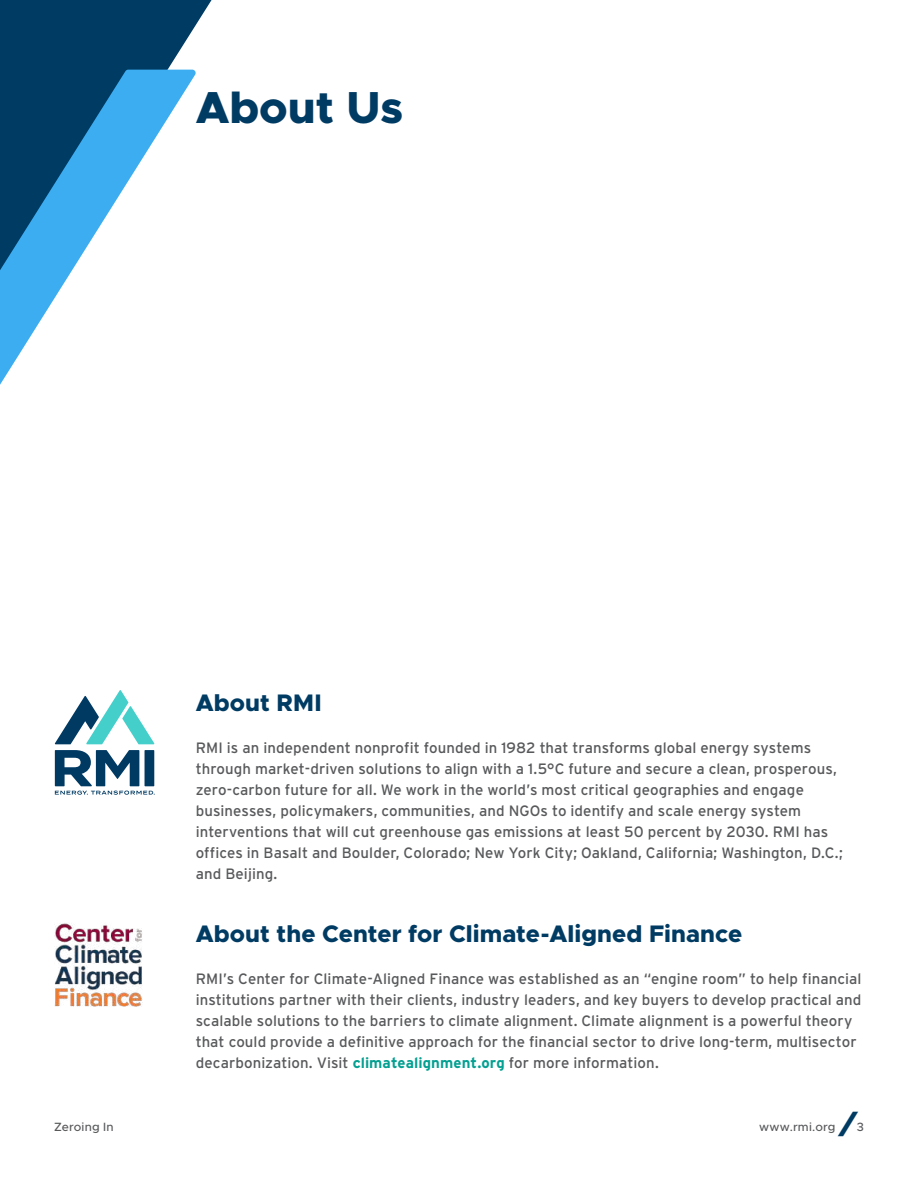
<style>
.page{position:relative;width:918px;height:1188px;background:#fff}
.page>*{position:absolute;margin:0;border:0;box-sizing:border-box;transform-origin:0 0}
.t1{font:800 45px "Metropolis";color:#003b63}
.t2{font:italic 800 30px "Metropolis";color:#003b63}
.t3{font:800 24px "Metropolis";color:#003b63}
.t4{font:15px/21px "Interstate";letter-spacing:.005em;color:#58595b}
.t5{font:500 12px "Metropolis";letter-spacing:.02em;color:#58595b}
.s1{font-weight:700;color:#04a091}
</style>
<div class="page">
<svg style="left:0;top:0;width:212px;height:70px;background:#1b4f73"></svg>
<svg style="left:0;top:70px;width:196px;height:315px"></svg>
<svg style="left:55px;top:690px;width:99px;height:54px"></svg>
<svg style="left:55px;top:750px;width:100px;height:45px"></svg>
<img style="left:55px;top:923px;width:88px;height:84px">
<h1 class="t1" style="left:196px;top:79px;width:209px">About Us</h1>
<h3 class="t3" style="left:196px;top:687px;width:128px">About RMI</h3>
<p class="t4" style="left:196px;top:737px;width:649px">RMI is an independent nonprofit founded in 1982 that transforms global energy systems through market-driven solutions to align with a 1.5°C future and secure a clean, prosperous, zero-carbon future for all. We work in the world’s most critical geographies and engage businesses, policymakers, communities, and NGOs to identify and scale energy system interventions that will cut greenhouse gas emissions at least 50 percent by 2030. RMI has offices in Basalt and Boulder, Colorado; New York City; Oakland, California; Washington, D.C.; and Beijing.</p>
<h3 class="t3" style="left:196px;top:918px;width:548px">About the Center for Climate-Aligned Finance</h3>
<p class="t4" style="left:196px;top:968px;width:667px">RMI’s Center for Climate-Aligned Finance was established as an “engine room” to help financial institutions partner with their clients, industry leaders, and key buyers to develop practical and scalable solutions to the barriers to climate alignment. Climate alignment is a powerful theory that could provide a definitive approach for the financial sector to drive long-term, multisector decarbonization. Visit <span class="s1">climatealignment.org</span> for more information.</p>
<p class="t5" style="left:54px;top:1119px;width:61px">Zeroing In</p>
<p class="t5" style="left:759px;top:1119px;width:78px">www.rmi.org</p>
<h2 class="t2" style="left:839px;top:1105px;width:23px">/</h2>
<p class="t5" style="left:857px;top:1119px;width:9px">3</p>
</div>
